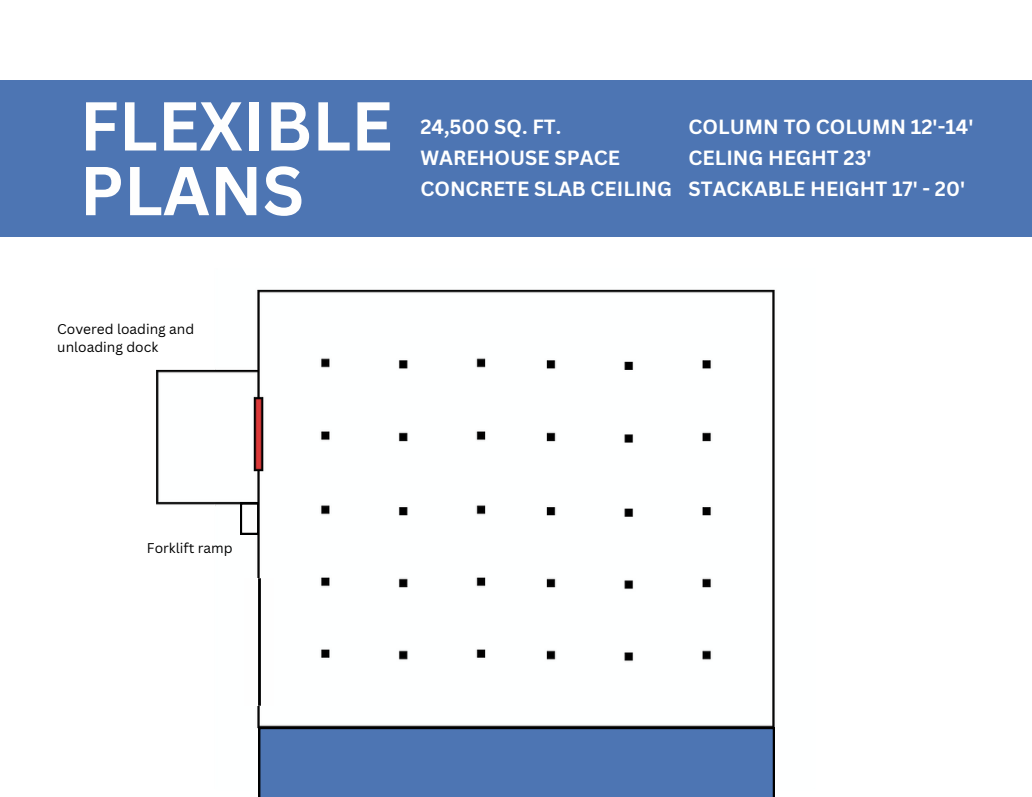
<style>
.page{position:relative;width:1032px;height:797px;background:#fff}
.page>*{position:absolute;margin:0;border:0;box-sizing:border-box;transform-origin:0 0}
.t1{font:700 67.5px/64.8px "Canva Sans";color:#fefefe}
.t2{font:700 20px "Canva Sans";color:#fff}
.t3{font:13.75px/18.8px "Canva Sans";color:#000}
</style>
<div class="page">
<img style="left:113px;top:236px;width:806px;height:561px">
<div style="left:0;top:80px;width:1031px;height:156px;background:#4d75b3"></div>
<div style="left:258px;top:727px;width:516px;height:70px;background:#4d75b3"></div>
<svg style="left:240px;top:503px;width:19px;height:32px"></svg>
<div style="left:244px;top:578px;width:30px;height:128px;background:#fefefe"></div>
<hr style="left:258px;top:578px;width:3px;height:128px;background:#000">
<p class="t1" style="left:80px;top:92px;width:314px">FLEXIBLE<br>PLANS</p>
<p class="t2" style="left:420px;top:113px;width:142px">24,500 SQ. FT.</p>
<p class="t2" style="left:420px;top:144px;width:201px">WAREHOUSE SPACE</p>
<p class="t2" style="left:420px;top:174px;width:253px">CONCRETE SLAB CEILING</p>
<p class="t2" style="left:688px;top:113px;width:286px">COLUMN TO COLUMN 12'-14'</p>
<p class="t2" style="left:688px;top:144px;width:184px">CELING HEGHT 23'</p>
<p class="t2" style="left:688px;top:175px;width:278px">STACKABLE HEIGHT 17' - 20'</p>
<p class="t3" style="left:57px;top:319px;width:138px">Covered loading and unloading dock</p>
<p class="t3" style="left:147px;top:539px;width:87px">Forklift ramp</p>
</div>
